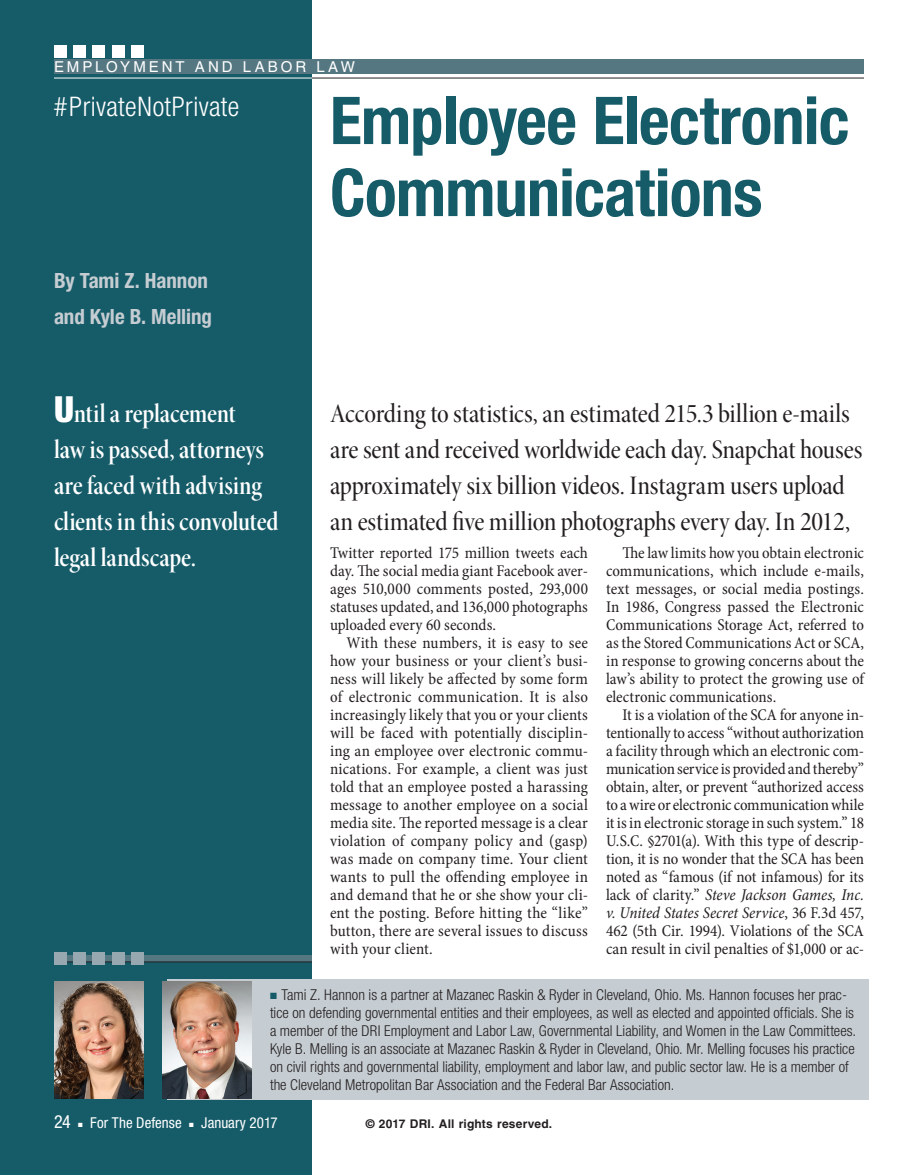
<style>
.page{position:relative;width:918px;height:1175px;background:#fff}
.page>*{position:absolute;margin:0;border:0;box-sizing:border-box;transform-origin:0 0}
.head{font:700 condensed 66px/72px "Helvetica Neue";letter-spacing:-.01em;color:#155b68}
.body_opening_paragra{font:27px/36px "Minion Pro Medium Cn Disp";letter-spacing:-.01em;color:#231f20}
.blurb{font:27px/36px "Minion Pro Semibold Cn Disp";letter-spacing:-.005em;color:#fff}
.kicker{font:300 condensed 27px "Helvetica Neue";letter-spacing:.015em;color:#fff}
.byline{font:700 condensed 21px/36px "Helvetica Neue";letter-spacing:-.005em;color:#c6cdd2}
.folio_left_reverse{font:condensed 18px "Helvetica Neue";color:#fff}
.body_para_ind_looses{font:condensed 16.5px/18px "Minion Pro";letter-spacing:.01em;color:#231f20;text-align:justify}
.body_para_ind_tighte{font:condensed 16.5px/18px "Minion Pro";letter-spacing:-.005em;color:#231f20;text-align:justify}
.body_para_ind{font:condensed 16.5px/18px "Minion Pro";color:#231f20;text-align:justify}
.body_no_ind{font:condensed 16.5px/18px "Minion Pro";color:#231f20;text-align:justify}
.t1{font:300 condensed 15px/18px "Helvetica Neue";color:#231f20}
.folio_left_reverse-2{font:condensed 15px "Helvetica Neue";letter-spacing:.005em;color:#fff}
.t2{font:15px "Helvetica";letter-spacing:.2em;color:#fff}
.copyright_black{font:700 12px "Helvetica";letter-spacing:.015em;color:#231f20}
.s1{font-family:"Helvetica Neue";font-weight:900;font-stretch:condensed;font-size:36px}
.s2{font-style:italic}
.s3{color:#155b68}
</style>
<div class="page">
<div style="left:0;top:0;width:312px;height:1174px;background:#155b68"></div>
<div style="left:54px;top:956px;width:258px;height:6px;background:#547782"></div>
<hr style="left:54px;top:961px;width:258px;height:1px;background:#231f20">
<div style="left:54px;top:952px;width:12px;height:13px;background:#97a8b0"></div>
<div style="left:73px;top:952px;width:13px;height:13px;background:#97a8b0"></div>
<div style="left:93px;top:952px;width:12px;height:13px;background:#97a8b0"></div>
<div style="left:112px;top:952px;width:13px;height:13px;background:#97a8b0"></div>
<div style="left:132px;top:952px;width:12px;height:13px;background:#97a8b0"></div>
<div style="left:54px;top:45px;width:12px;height:12px;background:#fff"></div>
<div style="left:73px;top:45px;width:13px;height:12px;background:#fff"></div>
<div style="left:93px;top:45px;width:12px;height:12px;background:#fff"></div>
<div style="left:112px;top:45px;width:13px;height:12px;background:#fff"></div>
<div style="left:132px;top:45px;width:12px;height:12px;background:#fff"></div>
<div style="left:54px;top:59px;width:810px;height:15px;background:#547782"></div>
<hr style="left:312px;top:78px;width:552px;height:1px;background:#231f20">
<hr style="left:54px;top:78px;width:258px;height:1px;background:#fff">
<div style="left:167px;top:979px;width:702px;height:120px;background:#c6cdd2"></div>
<img style="left:54px;top:981px;width:90px;height:117px">
<img style="left:162px;top:981px;width:90px;height:117px">
<p class="t2" style="left:54px;top:58px;width:302px">EMPLOYMENT AND LABOR LAW</p>
<p class="kicker" style="left:54px;top:90px;width:187px">#PrivateNotPrivate</p>
<p class="head" style="left:330px;top:84px;width:521px">Employee Electronic<br>Communications</p>
<p class="byline" style="left:54px;top:262px;width:159px">By Tami Z. Hannon and Kyle B. Melling</p>
<p class="blurb" style="left:54px;top:395px;width:226px"><span class="s1">U</span>ntil a replacement<br>law is passed, attorneys are faced with advising clients in this convoluted legal landscape.</p>
<p class="body_opening_paragra" style="left:330px;top:395px;width:534px">According to statistics, an estimated 215.3 billion e-mails are sent and received worldwide each day. Snapchat houses approximately six billion videos. Instagram users upload an estimated five million photographs every day. In 2012,</p>
<p class="body_para_ind" style="left:606px;top:544px;width:260px;text-indent:16px">The law limits how you obtain electronic communications, which include e-mails, text messages, or social media postings.<br>In 1986, Congress passed the Electronic Communications Storage Act, referred to as the Stored Communications Act or SCA, in response to growing concerns about the law’s ability to protect the growing use of electronic communications.</p>
<p class="body_para_ind_tighte" style="left:606px;top:706px;width:260px;text-indent:16px">It is a violation of the SCA for anyone in&shy;tentionally to access “without authorization a facility through which an electronic com&shy;munication service is provided and thereby” obtain, alter, or prevent “authorized access to a wire or electronic communication while it is in electronic storage in such system.” 18<br>U.S.C. §2701(a). With this type of descrip&shy;tion, it is no wonder that the SCA has been noted as “famous (if not infamous) for its lack of clarity.” <span class="s2">Steve Jackson Games, Inc. v. United States Secret Service</span>, 36 F.3d 457, 462 (5th Cir. 1994). Violations of the SCA can result in civil penalties of $1,000 or ac-</p>
<p class="body_no_ind" style="left:330px;top:544px;width:260px">Twitter reported 175 million tweets each day. The social media giant Facebook aver&shy;ages 510,000 comments posted, 293,000 statuses updated, and 136,000 photographs uploaded every 60 seconds.</p>
<p class="body_para_ind_looses" style="left:330px;top:634px;width:260px;text-indent:16px">With these numbers, it is easy to see how your business or your client’s busi&shy;ness will likely be affected by some form of electronic communication. It is also increasingly likely that you or your clients will be faced with potentially disciplin&shy;ing an employee over electronic commu&shy;nications. For example, a client was just told that an employee posted a harassing message to another employee on a social media site. The reported message is a clear violation of company policy and (gasp) was made on company time. Your client wants to pull the offending employee in and demand that he or she show your cli&shy;ent the posting. Before hitting the “like” button, there are several issues to discuss with your client.</p>
<p class="t1" style="left:270px;top:985px;width:588px"><span class="s3">■</span> Tami Z. Hannon is a partner at Mazanec Raskin &amp; Ryder in Cleveland, Ohio. Ms. Hannon focuses her prac&shy;tice on defending governmental entities and their employees, as well as elected and appointed officials. She is a member of the DRI Employment and Labor Law, Governmental Liability, and Women in the Law Committees.<br>Kyle B. Melling is an associate at Mazanec Raskin &amp; Ryder in Cleveland, Ohio. Mr. Melling focuses his practice on civil rights and governmental liability, employment and labor law, and public sector law. He is a member of the Cleveland Metropolitan Bar Association and the Federal Bar Association.</p>
<p class="folio_left_reverse" style="left:54px;top:1111px;width:18px">24</p>
<p class="folio_left_reverse-2" style="left:78px;top:1114px;width:105px">■ For The Defense</p>
<p class="folio_left_reverse-2" style="left:189px;top:1114px;width:90px">■ January 2017</p>
<p class="copyright_black" style="left:366px;top:1116px;width:188px">© 2017 DRI. All rights reserved.</p>
</div>
